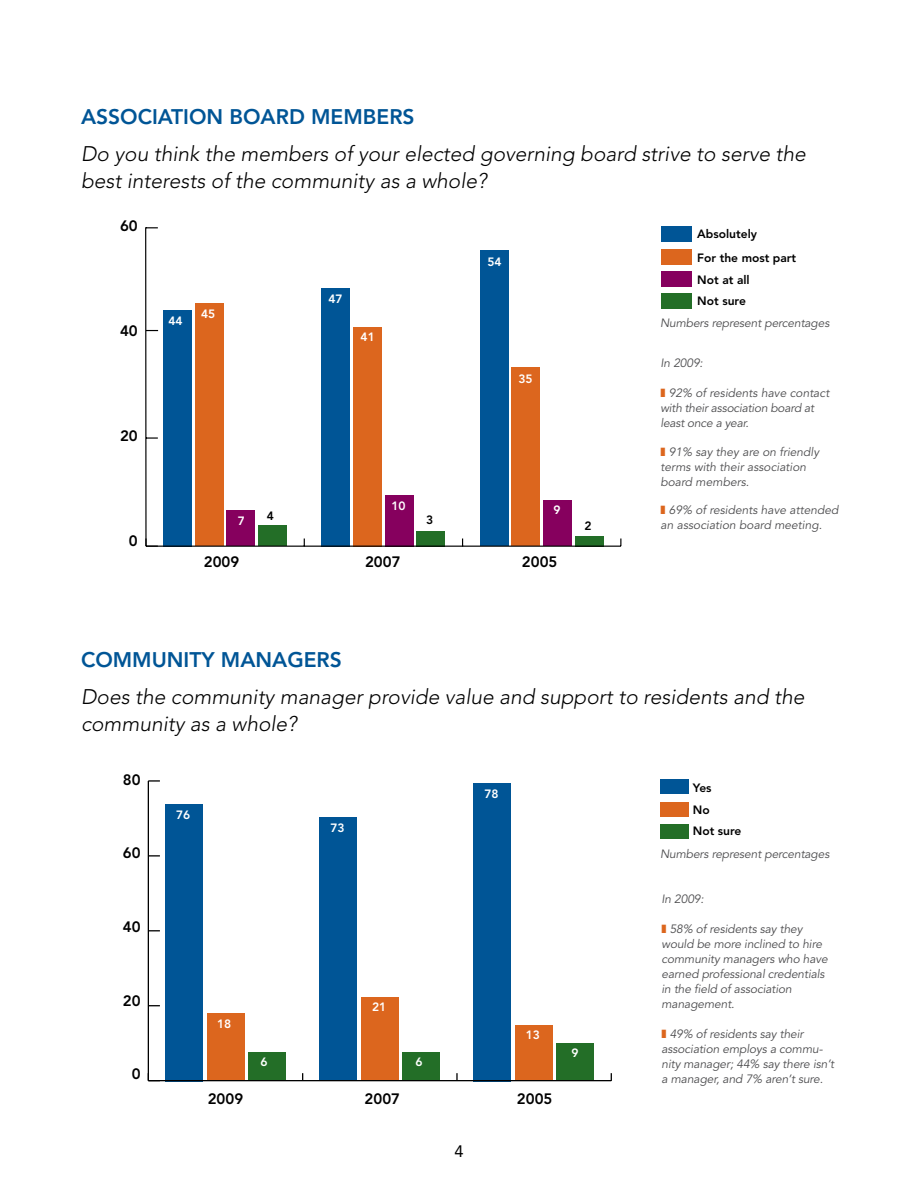
<style>
.page{position:relative;width:918px;height:1188px;background:#fff}
.page>*{position:absolute;margin:0;border:0;box-sizing:border-box;transform-origin:0 0}
.t1{font:italic 300 21px/27px "Avenir";color:#000}
.t2{font:800 21px "Avenir";color:#005596}
.t3{font:16.5px "Avenir";color:#000}
.t4{font:800 15px "Avenir";color:#000}
.t5{font:italic 12px/15px "Avenir";letter-spacing:-.01em;color:#4d4d4f}
.t6{font:800 12px/24px "Avenir";color:#000}
.t7{font:800 12px "Avenir";color:#fff}
</style>
<div class="page">
<div style="left:165px;top:804px;width:37px;height:277px;background:#005596"></div>
<div style="left:319px;top:817px;width:37px;height:264px;background:#005596"></div>
<div style="left:474px;top:783px;width:37px;height:298px;background:#005596"></div>
<div style="left:248px;top:1053px;width:37px;height:28px;background:#236e27"></div>
<div style="left:403px;top:1053px;width:37px;height:28px;background:#236e27"></div>
<div style="left:557px;top:1043px;width:37px;height:38px;background:#236e27"></div>
<div style="left:662px;top:226px;width:30px;height:15px;background:#005596"></div>
<div style="left:662px;top:249px;width:30px;height:16px;background:#dc661e"></div>
<div style="left:662px;top:271px;width:30px;height:16px;background:#86005e"></div>
<div style="left:662px;top:293px;width:30px;height:16px;background:#236e27"></div>
<hr style="left:145px;top:227px;width:2px;height:319px;background:#000">
<svg style="left:147px;top:437px;width:11px;height:2px"></svg>
<div style="left:258px;top:526px;width:29px;height:20px;background:#236e27"></div>
<div style="left:417px;top:531px;width:28px;height:15px;background:#236e27"></div>
<div style="left:575px;top:536px;width:28px;height:10px;background:#236e27"></div>
<div style="left:227px;top:510px;width:28px;height:36px;background:#86005e"></div>
<div style="left:385px;top:495px;width:29px;height:51px;background:#86005e"></div>
<div style="left:543px;top:500px;width:29px;height:46px;background:#86005e"></div>
<div style="left:195px;top:303px;width:29px;height:243px;background:#dc661e"></div>
<div style="left:353px;top:327px;width:29px;height:219px;background:#dc661e"></div>
<div style="left:512px;top:367px;width:28px;height:179px;background:#dc661e"></div>
<div style="left:163px;top:310px;width:29px;height:236px;background:#005596"></div>
<div style="left:322px;top:288px;width:28px;height:258px;background:#005596"></div>
<div style="left:480px;top:250px;width:28px;height:296px;background:#005596"></div>
<hr style="left:146px;top:546px;width:475px;height:1px;background:#000">
<svg style="left:145px;top:539px;width:13px;height:8px"></svg>
<hr style="left:148px;top:781px;width:1px;height:300px;background:#000">
<svg style="left:149px;top:855px;width:11px;height:2px"></svg>
<svg style="left:148px;top:780px;width:12px;height:2px"></svg>
<div style="left:207px;top:1013px;width:37px;height:68px;background:#dc661e"></div>
<div style="left:361px;top:997px;width:37px;height:84px;background:#dc661e"></div>
<div style="left:516px;top:1025px;width:37px;height:56px;background:#dc661e"></div>
<div style="left:660px;top:779px;width:29px;height:15px;background:#005596"></div>
<div style="left:660px;top:802px;width:29px;height:15px;background:#dc661e"></div>
<div style="left:660px;top:824px;width:29px;height:15px;background:#236e27"></div>
<hr style="left:148px;top:1080px;width:463px;height:1px;background:#000">
<svg style="left:456px;top:1073px;width:2px;height:7px"></svg>
<h1 class="t2" style="left:81px;top:104px;width:335px">Association Board Mem bers</h1>
<h1 class="t1" style="left:81px;top:141px;width:726px">Do you think the members of your elected governing board strive to serve the best interests of the community as a whole?</h1>
<p class="t4" style="left:120px;top:217px;width:19px">60</p>
<p class="t4" style="left:120px;top:322px;width:19px">40</p>
<p class="t4" style="left:120px;top:427px;width:19px">20</p>
<p class="t4" style="left:129px;top:532px;width:10px">0</p>
<p class="t7" style="left:169px;top:314px;width:16px">44</p>
<p class="t7" style="left:201px;top:306px;width:16px">45</p>
<p class="t7" style="left:328px;top:292px;width:16px">47</p>
<p class="t7" style="left:361px;top:330px;width:16px">41</p>
<p class="t7" style="left:487px;top:254px;width:16px">54</p>
<p class="t7" style="left:518px;top:372px;width:16px">35</p>
<p class="t7" style="left:238px;top:514px;width:9px">7</p>
<p class="t6" style="left:267px;top:504px;width:9px">4</p>
<p class="t7" style="left:392px;top:499px;width:16px">10</p>
<p class="t6" style="left:426px;top:508px;width:9px">3</p>
<p class="t7" style="left:554px;top:503px;width:9px">9</p>
<p class="t4" style="left:204px;top:553px;width:37px">2009</p>
<p class="t4" style="left:365px;top:553px;width:37px">2007</p>
<p class="t4" style="left:522px;top:553px;width:37px">2005</p>
<p class="t6" style="left:584px;top:514px;width:9px">2</p>
<p class="t6" style="left:697px;top:222px;width:101px">Absolutely<br>For the most part</p>
<p class="t6" style="left:697px;top:270px;width:54px;line-height:21px">Not at all<br>Not sure</p>
<p class="t5" style="left:660px;top:315px;width:171px">Numbers represent percentages</p>
<p class="t5" style="left:661px;top:356px;width:44px">In 2009:</p>
<p class="t5" style="left:661px;top:386px;width:170px;text-indent:8px">92% of residents have contact with their association board at least once a year.</p>
<p class="t5" style="left:661px;top:445px;width:160px;text-indent:8px">91% say they are on friendly terms with their association board members.</p>
<p class="t5" style="left:661px;top:503px;width:179px;text-indent:8px">69% of residents have attended an association board meeting.</p>
<h1 class="t2" style="left:81px;top:647px;width:262px">Comm un ity Managers</h1>
<h1 class="t1" style="left:81px;top:683px;width:725px">Does the community manager provide value and support to residents and the community as a whole?</h1>
<p class="t4" style="left:123px;top:771px;width:19px">80</p>
<p class="t4" style="left:123px;top:844px;width:19px">60</p>
<p class="t4" style="left:123px;top:918px;width:19px">40</p>
<p class="t4" style="left:123px;top:992px;width:19px">20</p>
<p class="t4" style="left:132px;top:1065px;width:10px">0</p>
<p class="t7" style="left:176px;top:808px;width:16px">76</p>
<p class="t7" style="left:330px;top:821px;width:16px">73</p>
<p class="t7" style="left:485px;top:786px;width:16px">78</p>
<p class="t7" style="left:217px;top:1017px;width:16px">18</p>
<p class="t7" style="left:372px;top:1000px;width:16px">21</p>
<p class="t7" style="left:261px;top:1055px;width:9px">6</p>
<p class="t7" style="left:416px;top:1054px;width:9px">6</p>
<p class="t7" style="left:526px;top:1028px;width:16px">13</p>
<p class="t4" style="left:208px;top:1090px;width:37px">2009</p>
<p class="t4" style="left:365px;top:1090px;width:37px">2007</p>
<p class="t4" style="left:517px;top:1090px;width:37px">2005</p>
<h2 class="t3" style="left:454px;top:1142px;width:11px">4</h2>
<p class="t7" style="left:572px;top:1046px;width:9px">9</p>
<p class="t6" style="left:693px;top:777px;width:20px;line-height:22.5px">Yes<br>No</p>
<p class="t6" style="left:693px;top:819px;width:50px">Not sure</p>
<p class="t5" style="left:660px;top:847px;width:171px">Numbers represent percentages</p>
<p class="t5" style="left:662px;top:891px;width:44px">In 2009:</p>
<p class="t5" style="left:662px;top:921px;width:168px;text-indent:8px">58% of residents say they would be more inclined to hire community managers who have earned professional credentials in the field of association management.</p>
<p class="t5" style="left:662px;top:1026px;width:174px;text-indent:8px">49% of residents say their association employs a commu&shy;nity manager; 44% say there isn’t a manager, and 7% aren’t sure.</p>
</div>
